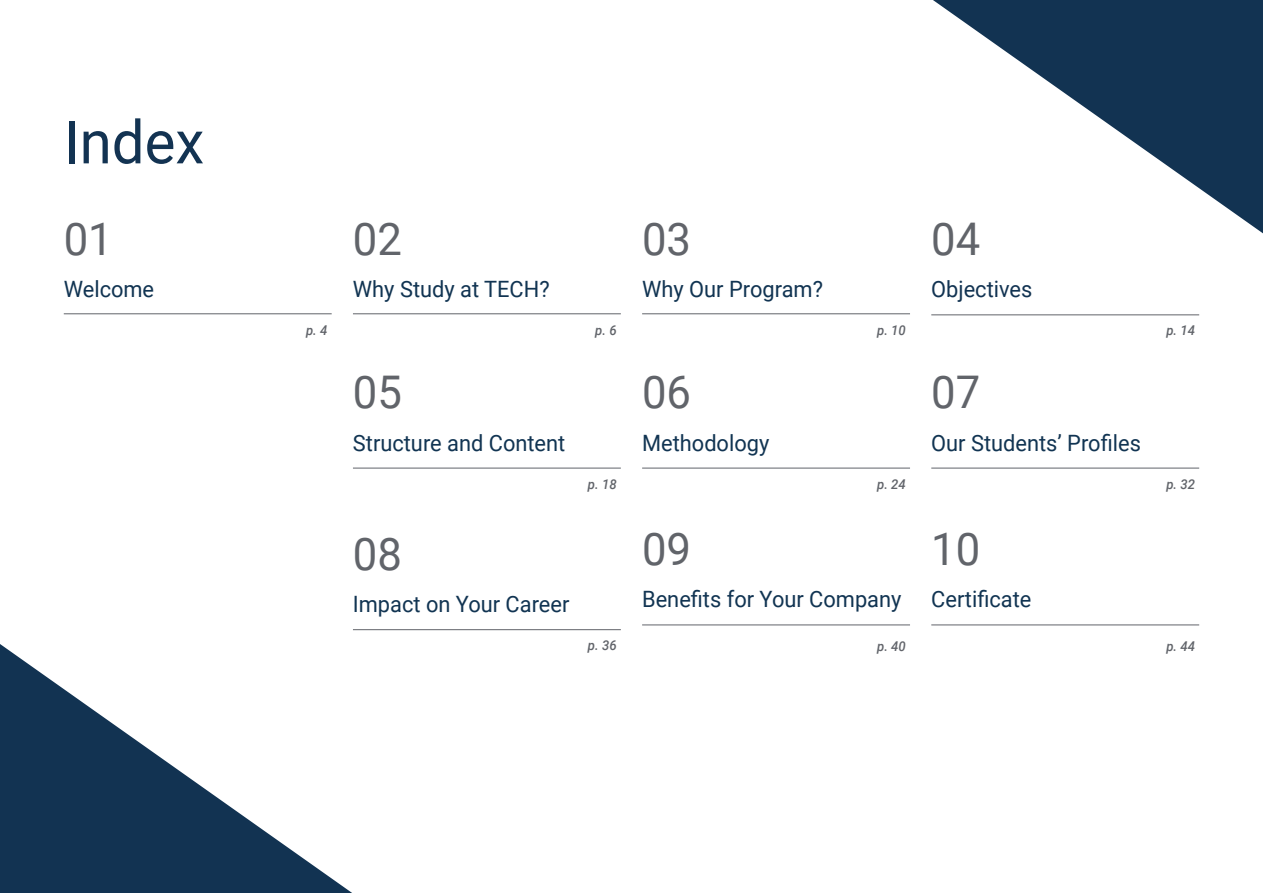
<style>
.page{position:relative;width:1263px;height:893px;background:#fff}
.page>*{position:absolute;margin:0;border:0;box-sizing:border-box;transform-origin:0 0}
.t1{font:60px "Roboto";color:#133352}
.t2{font:45px "Roboto";color:#61646a}
.t3{font:22.5px "Roboto";color:#113452}
.t4{font:22.5px "Roboto";color:#123352}
.t5{font:italic 500 13.5px "Roboto";color:#61646a}
</style>
<div class="page">
<hr style="left:64px;top:313px;width:268px;height:1px;background:#61646a">
<hr style="left:931px;top:314px;width:268px;height:1px;background:#61646a">
<hr style="left:353px;top:629px;width:268px;height:1px;background:#61646a">
<hr style="left:353px;top:313px;width:268px;height:1px;background:#61646a">
<hr style="left:353px;top:468px;width:268px;height:1px;background:#61646a">
<hr style="left:642px;top:468px;width:268px;height:1px;background:#61646a">
<hr style="left:642px;top:313px;width:268px;height:1px;background:#61646a">
<hr style="left:931px;top:468px;width:268px;height:1px;background:#61646a">
<hr style="left:931px;top:624px;width:268px;height:1px;background:#61646a">
<svg style="left:0;top:644px;width:352px;height:249px"></svg>
<svg style="left:933px;top:0;width:330px;height:233px"></svg>
<hr style="left:642px;top:624px;width:268px;height:1px;background:#61646a">
<h1 class="t1" style="left:64px;top:100px;width:142px">Index</h1>
<h2 class="t2" style="left:64px;top:207px;width:51px">01</h2>
<h2 class="t2" style="left:353px;top:207px;width:51px">02</h2>
<h2 class="t2" style="left:642px;top:207px;width:51px">03</h2>
<h2 class="t2" style="left:931px;top:207px;width:51px">04</h2>
<p class="t3" style="left:64px;top:273px;width:92px">Welcome</p>
<p class="t4" style="left:931px;top:273px;width:103px">Objectives</p>
<p class="t3" style="left:353px;top:273px;width:198px">Why Study at TECH?</p>
<p class="t3" style="left:642px;top:273px;width:182px">Why Our Program?</p>
<p class="t5" style="left:877px;top:321px;width:30px">p. 10</p>
<p class="t5" style="left:595px;top:321px;width:23px">p. 6</p>
<p class="t5" style="left:306px;top:321px;width:23px">p. 4</p>
<p class="t5" style="left:1166px;top:321px;width:30px">p. 14</p>
<h2 class="t2" style="left:353px;top:361px;width:51px">05</h2>
<h2 class="t2" style="left:642px;top:361px;width:51px">06</h2>
<h2 class="t2" style="left:931px;top:361px;width:51px">07</h2>
<p class="t3" style="left:353px;top:427px;width:214px">Structure and Content</p>
<p class="t3" style="left:642px;top:427px;width:129px">Methodology</p>
<p class="t3" style="left:931px;top:427px;width:211px">Our Students’ Profiles</p>
<h2 class="t2" style="left:353px;top:522px;width:51px">08</h2>
<p class="t3" style="left:353px;top:589px;width:218px">Impact on Your Career</p>
<p class="t5" style="left:588px;top:474px;width:30px">p. 18</p>
<p class="t5" style="left:877px;top:474px;width:30px">p. 24</p>
<p class="t5" style="left:588px;top:636px;width:30px">p. 36</p>
<h2 class="t2" style="left:642px;top:517px;width:51px">09</h2>
<p class="t3" style="left:642px;top:583px;width:261px">Benefits for Your Company</p>
<p class="t5" style="left:877px;top:636px;width:30px">p. 40</p>
<h2 class="t2" style="left:931px;top:517px;width:51px">10</h2>
<p class="t3" style="left:931px;top:583px;width:102px">Certificate</p>
<p class="t5" style="left:1166px;top:474px;width:30px">p. 32</p>
<p class="t5" style="left:1166px;top:636px;width:30px">p. 44</p>
</div>
